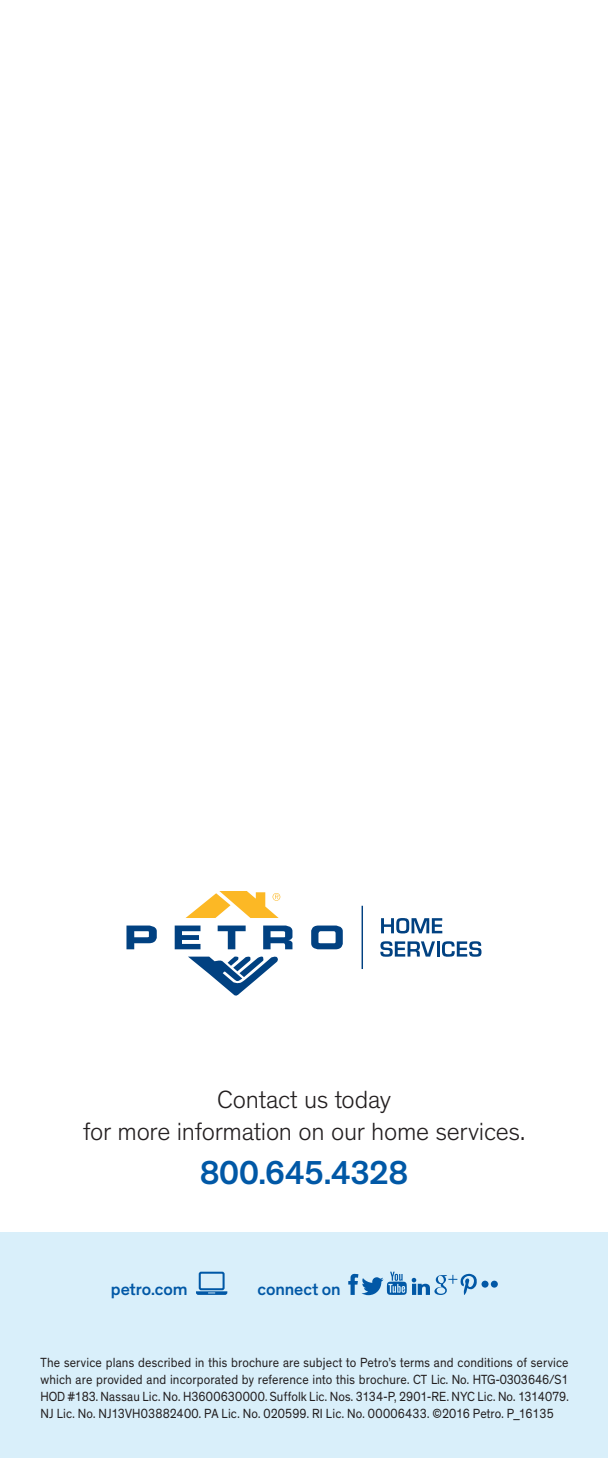
<style>
.page{position:relative;width:608px;height:1458px;background:#fff}
.page>*{position:absolute;margin:0;border:0;box-sizing:border-box;transform-origin:0 0}
.t1{font:500 33.75px "Theinhardt";letter-spacing:-.01em;color:#0158a6}
.t2{font:300 25.2px "Theinhardt";letter-spacing:-.01em;color:#231f20}
.t3{font:500 17.32px "Theinhardt";letter-spacing:-.005em;color:#0158a6}
.t4{font:13.5px/16.9px "Theinhardt";letter-spacing:.01em;color:#231f20;text-align:justify;scale:.9 1}
</style>
<div class="page">
<div style="left:0;top:1233px;width:608px;height:225px;background:#d9effa"></div>
<svg style="left:126px;top:926px;width:31px;height:23px"></svg>
<svg style="left:311px;top:926px;width:32px;height:23px"></svg>
<svg style="left:175px;top:926px;width:117px;height:70px"></svg>
<svg style="left:185px;top:891px;width:95px;height:27px"></svg>
<svg style="left:381px;top:918px;width:61px;height:15px"></svg>
<svg style="left:380px;top:941px;width:55px;height:16px"></svg>
<hr style="left:436px;top:941px;width:3px;height:16px;background:#014181">
<svg style="left:442px;top:941px;width:39px;height:16px"></svg>
<hr style="left:361px;top:906px;width:2px;height:63px;background:#014181">
<svg style="left:196px;top:1272px;width:31px;height:23px"></svg>
<svg style="left:348px;top:1272px;width:129px;height:23px"></svg>
<div style="left:481px;top:1281px;width:7px;height:7px;background:#0158a6;border-radius:50%"></div>
<div style="left:490px;top:1281px;width:7px;height:7px;background:#0158a6;border-radius:50%"></div>
<p class="t2" style="left:217px;top:1085px;width:175px">Contact us today</p>
<p class="t2" style="left:83px;top:1117px;width:443px">for more information on our home services.</p>
<p class="t1" style="left:200px;top:1153px;width:210px">800.645.4328</p>
<p class="t3" style="left:111px;top:1279px;width:78px">petro.com</p>
<p class="t3" style="left:257px;top:1279px;width:85px">connect on</p>
<p class="t4" style="left:40px;top:1354px;width:588px">The service plans described in this brochure are subject to Petro’s terms and conditions of service which are provided and incorporated by reference into this brochure. CT Lic. No. HTG-0303646/S1<br>HOD #183. Nassau Lic. No. H3600630000. Suffolk Lic. Nos. 3134-P, 2901-RE. NYC Lic. No. 1314079.<br>NJ Lic. No. NJ13VH03882400. PA Lic. No. 020599. RI Lic. No. 00006433. ©2016 Petro. P_16135</p>
</div>
